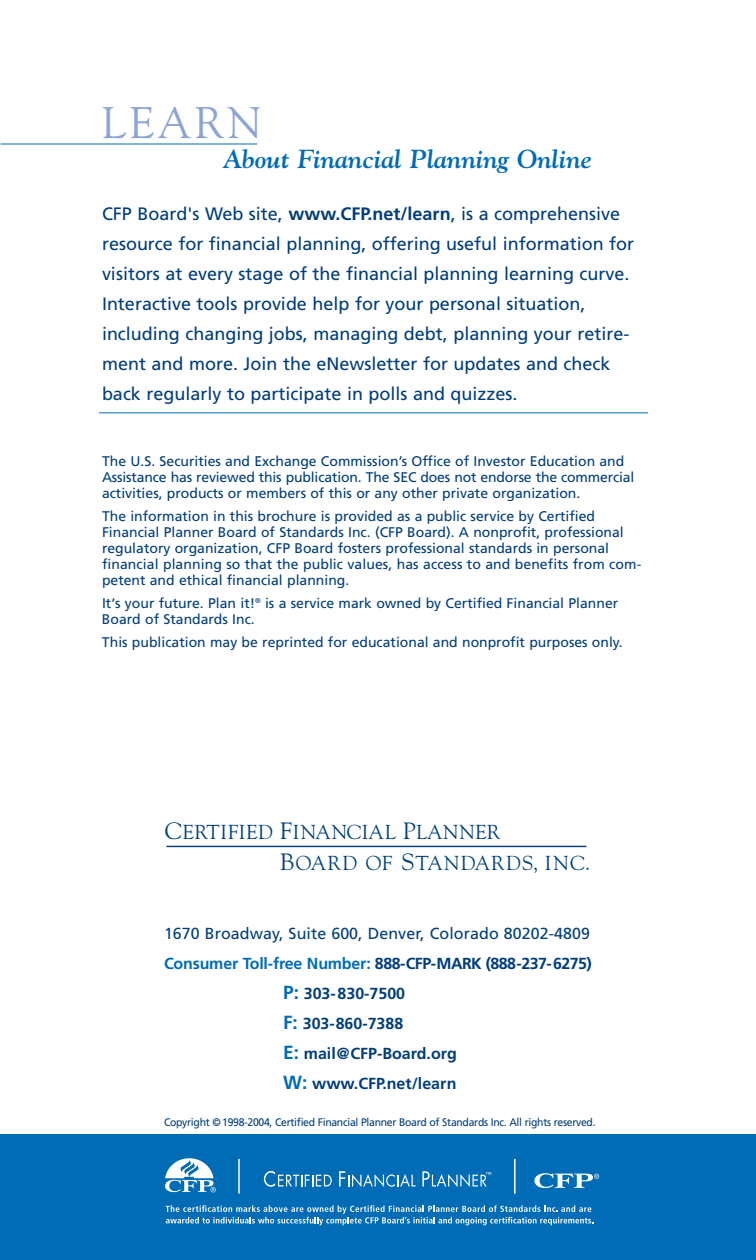
<style>
.page{position:relative;width:756px;height:1260px;background:#fff}
.page>*{position:absolute;margin:0;border:0;box-sizing:border-box;transform-origin:0 0}
.t1{font:44px "Goudy";letter-spacing:.075em;color:#8ba4d5}
.t2{font:italic 700 26px "Goudy";color:#006cb6}
.t3{font:20.2px/30.4px "Goudy";letter-spacing:.03em;color:#00407a}
.t4{font:18px/30px "Frutiger";color:#003d79}
.t5{font:700 16px "Frutiger";color:#003d79}
.t6{font:700 16px "Frutiger";letter-spacing:-.02em;color:#003d79}
.t7{font:16px "Frutiger";letter-spacing:.005em;color:#003d79}
.t8{font:14px/16px "Frutiger";color:#003d79}
.t9{font:11px "Frutiger";letter-spacing:-.03em;color:#003d79;scale:.95 1}
.s1{font-weight:700}
.s2{font-size:23.4px}
.s3{color:#006cb6}
.s4{font-size:19px;color:#006cb6}
</style>
<div class="page">
<div style="left:0;top:1134px;width:756px;height:126px;background:#006cb6"></div>
<svg style="left:264px;top:1171px;width:68px;height:16px"></svg>
<svg style="left:339px;top:1171px;width:77px;height:16px"></svg>
<hr style="left:238px;top:1159px;width:2px;height:35px;background:#fff">
<hr style="left:514px;top:1159px;width:2px;height:35px;background:#fff">
<svg style="left:165px;top:1158px;width:51px;height:34px"></svg>
<svg style="left:166px;top:1205px;width:427px;height:20px"></svg>
<svg style="left:534px;top:1173px;width:65px;height:15px"></svg>
<svg style="left:422px;top:1171px;width:69px;height:16px"></svg>
<hr style="left:167px;top:846px;width:419px;height:1px;background:#00407a">
<hr style="left:1px;top:144px;width:256px;height:1px;background:#006cb6">
<hr style="left:99px;top:412px;width:549px;height:1px;background:#006cb6">
<h1 class="t1" style="left:102px;top:105px;width:161px">LEARN</h1>
<h2 class="t2" style="left:223px;top:149px;width:371px">About Financial Planning Online</h2>
<p class="t4" style="left:102px;top:200px;width:534px">CFP Board's Web site, <span class="s1">www.CFP.net/learn</span>, is a comprehensive resource for financial planning, offering useful information for visitors at every stage of the financial planning learning curve.<br>Interactive tools provide help for your personal situation, including changing jobs, managing debt, planning your retire&shy;ment and more. Join the eNewsletter for updates and check back regularly to participate in polls and quizzes.</p>
<p class="t8" style="left:102px;top:454px;width:534px">The U.S. Securities and Exchange Commission’s Office of Investor Education and<br>Assistance has reviewed this publication. The SEC does not endorse the commercial activities, products or members of this or any other private organization.</p>
<p class="t8" style="left:102px;top:509px;width:541px">The information in this brochure is provided as a public service by Certified Financial Planner Board of Standards Inc. (CFP Board). A nonprofit, professional regulatory organization, CFP Board fosters professional standards in personal financial planning so that the public values, has access to and benefits from com&shy;petent and ethical financial planning.</p>
<p class="t8" style="left:102px;top:596px;width:518px">It‘s your future. Plan it!<sup>®</sup> is a service mark owned by Certified Financial Planner<br>Board of Standards Inc.</p>
<p class="t8" style="left:102px;top:635px;width:522px">This publication may be reprinted for educational and nonprofit purposes only.</p>
<h3 class="t3" style="left:280px;top:819px;width:312px;text-indent:-115px"><span class="s2">C</span>ERTIFIED <span class="s2">F</span>INANCIAL <span class="s2">P</span>LANNER<br><span class="s2">B</span>OARD OF <span class="s2">S</span>TANDARDS, INC.</h3>
<p class="t7" style="left:164px;top:927px;width:428px">1670 Broadway, Suite 600, Denver, Colorado 80202-4809</p>
<p class="t6" style="left:164px;top:957px;width:429px"><span class="s3">Consumer Toll-free Number:</span> 888-CFP-MARK (888-237-6275)</p>
<p class="t5" style="left:283px;top:987px;width:124px"><span class="s4">P:</span> 303-830-7500</p>
<p class="t5" style="left:283px;top:1017px;width:122px"><span class="s4">F:</span> 303-860-7388</p>
<p class="t5" style="left:283px;top:1047px;width:175px"><span class="s4">E:</span> mail@CFP-Board.org</p>
<p class="t5" style="left:283px;top:1077px;width:175px"><span class="s4">W:</span> www.CFP.net/learn</p>
<p class="t9" style="left:164px;top:1118px;width:456px">Copyright © 1998-2004, Certified Financial Planner Board of Standards Inc. All rights reserved.</p>
</div>
